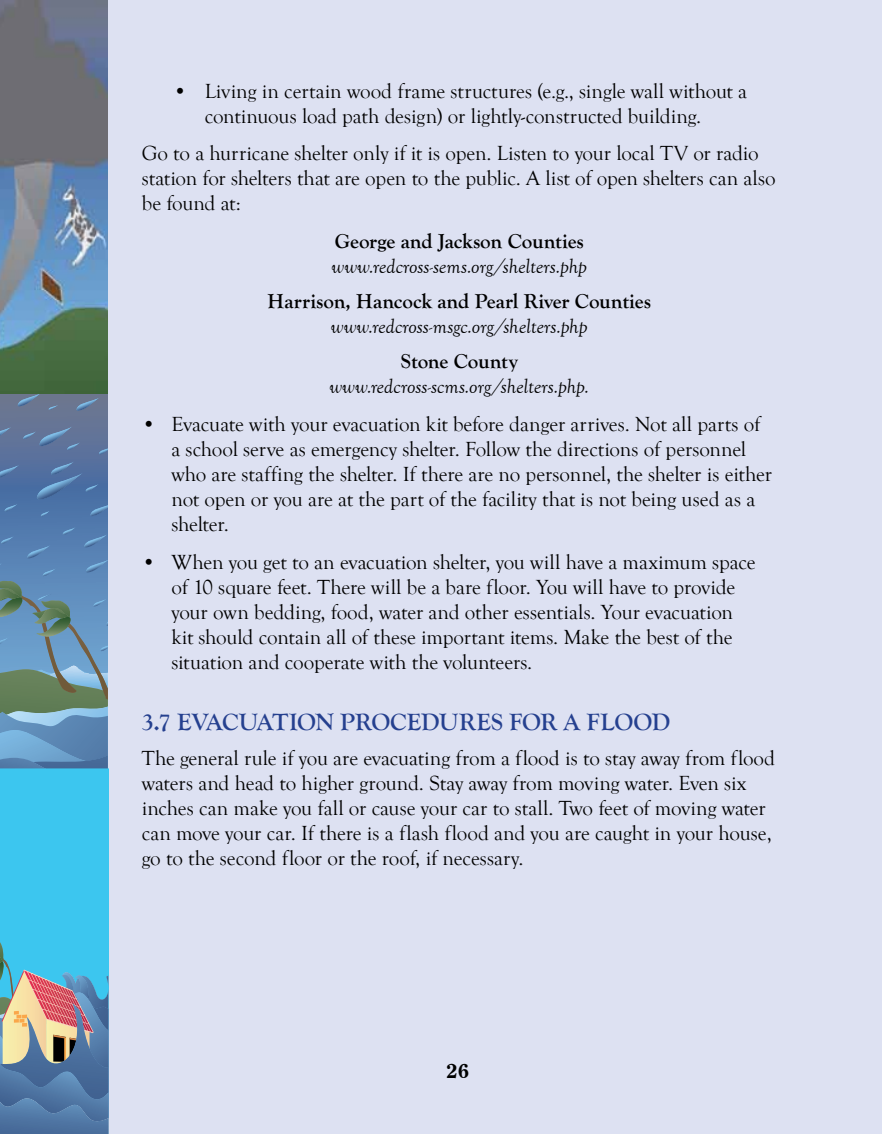
<style>
.page{position:relative;width:882px;height:1134px;background:#dde1f2}
.page>*{position:absolute;margin:0;border:0;box-sizing:border-box;transform-origin:0 0}
.t1{font:700 24.5px "Goudy Old Style T";color:#25408f}
.t2{font:21px/25px "Goudy Old Style T";letter-spacing:-.005em;color:#000}
.t3{font:italic 21px "Goudy Old Style T";color:#000}
.t4{font:700 21px "Goudy Old Style T";letter-spacing:.005em;color:#000}
.t5{font:800 21px "Clearface";color:#000}
</style>
<div class="page">
<svg style="left:0;top:393px;width:108px;height:134px;background:#617596"></svg>
<svg style="left:17px;top:393px;width:24px;height:15px"></svg>
<svg style="left:75px;top:397px;width:25px;height:16px"></svg>
<svg style="left:48px;top:405px;width:10px;height:5px"></svg>
<svg style="left:0;top:426px;width:108px;height:92px;background:#5574a2"></svg>
<img style="left:0;top:0;width:108px;height:393px">
<svg style="left:0;top:527px;width:109px;height:607px;background:#5d9fbe"></svg>
<p class="t2" style="left:205px;top:79px;width:544px;text-indent:-32px">• Living in certain wood frame structures (e.g., single wall without a continuous load path design) or lightly-constructed building.</p>
<p class="t2" style="left:142px;top:141px;width:636px">Go to a hurricane shelter only if it is open. Listen to your local TV or radio station for shelters that are open to the public. A list of open shelters can also be found at:</p>
<p class="t4" style="left:335px;top:229px;width:251px">George and Jackson Counties</p>
<p class="t3" style="left:332px;top:255px;width:257px">www.redcross-sems.org/shelters.php</p>
<p class="t4" style="left:268px;top:289px;width:385px">Harrison, Hancock and Pearl River Counties</p>
<p class="t3" style="left:331px;top:315px;width:258px">www.redcross-msgc.org/shelters.php</p>
<p class="t4" style="left:401px;top:350px;width:119px">Stone County</p>
<p class="t3" style="left:329px;top:375px;width:261px">www.redcross-scms.org/shelters.php.</p>
<p class="t2" style="left:172px;top:412px;width:602px;text-indent:-30px">• Evacuate with your evacuation kit before danger arrives. Not all parts of a school serve as emergency shelter. Follow the directions of personnel who are staffing the shelter. If there are no personnel, the shelter is either not open or you are at the part of the facility that is not being used as a shelter.</p>
<p class="t2" style="left:172px;top:550px;width:586px;text-indent:-30px">• When you get to an evacuation shelter, you will have a maximum space of 10 square feet. There will be a bare floor. You will have to provide your own bedding, food, water and other essentials. Your evacuation kit should contain all of these important items. Make the best of the situation and cooperate with the volunteers.</p>
<p class="t1" style="left:142px;top:708px;width:530px">3.7 Evacuation Procedures for a Flood</p>
<p class="t2" style="left:142px;top:746px;width:635px">The general rule if you are evacuating from a flood is to stay away from flood waters and head to higher ground. Stay away from moving water. Even six inches can make you fall or cause your car to stall. Two feet of moving water can move your car. If there is a flash flood and you are caught in your house, go to the second floor or the roof, if necessary.</p>
<p class="t5" style="left:446px;top:1059px;width:25px">26</p>
</div>
